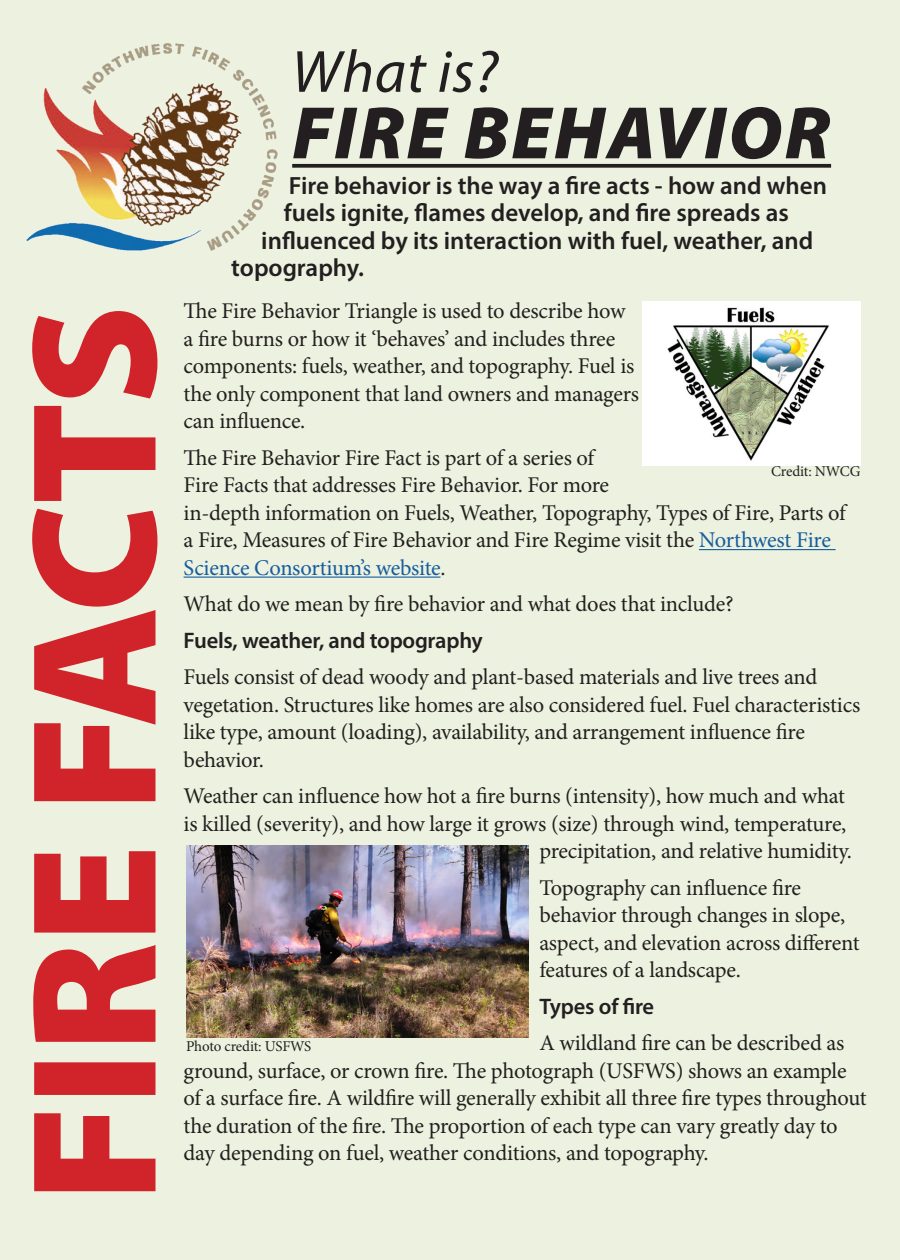
<style>
.page{position:relative;width:900px;height:1260px;background:#ecf2df}
.page>*{position:absolute;margin:0;border:0;box-sizing:border-box;transform-origin:0 0}
.t1{font:italic 900 75px "Myriad Pro";letter-spacing:.03em;color:#231f20}
.t2{font:italic 60px "Myriad Pro";letter-spacing:.01em;color:#231f20}
.t3{font:600 25px "Myriad Pro";color:#231f20}
.t4{font:22.5px/27.5px "Minion Pro";letter-spacing:-.01em;color:#231f20}
.t5{font:600 22.5px "Myriad Pro";letter-spacing:-.01em;color:#231f20}
.t6{font:15px "Minion Pro";letter-spacing:-.015em;color:#231f20}
.s1{color:#175d9e}
</style>
<div class="page">
<svg style="left:292px;top:164px;width:539px;height:4px;background:#33302f"></svg>
<hr style="left:699px;top:549px;width:137px;height:1px;background:#175d9e">
<hr style="left:184px;top:577px;width:256px;height:1px;background:#175d9e">
<img style="left:26px;top:43px;width:252px;height:208px">
<svg style="left:32px;top:311px;width:125px;height:880px;fill:#d1232a"></svg>
<img style="left:643px;top:302px;width:217px;height:164px">
<img style="left:186px;top:845px;width:342px;height:193px">
<p class="t2" style="left:291px;top:35px;width:208px">What is?</p>
<p class="t1" style="left:292px;top:83px;width:540px">FIRE BEHAVIOR</p>
<p class="t3" style="left:289px;top:169px;width:540px">Fire behavior is the way a fire acts - how and when</p>
<p class="t3" style="left:284px;top:197px;width:507px">fuels ignite, flames develop, and fire spreads as</p>
<p class="t3" style="left:261px;top:224px;width:553px">influenced by its interaction with fuel, weather, and</p>
<p class="t3" style="left:231px;top:252px;width:134px">topography.</p>
<p class="t4" style="left:184px;top:298px;width:457px">The Fire Behavior Triangle is used to describe how a fire burns or how it ‘behaves’ and includes three components: fuels, weather, and topography. Fuel is the only component that land owners and managers can influence.</p>
<p class="t4" style="left:184px;top:444px;width:664px">The Fire Behavior Fire Fact is part of a series of<br>Fire Facts that addresses Fire Behavior. For more<br>in-depth information on Fuels, Weather, Topography, Types of Fire, Parts of a Fire, Measures of Fire Behavior and Fire Regime visit the <span class="s1">Northwest Fire Science Consortium’s website</span>.</p>
<p class="t4" style="left:184px;top:591px;width:551px">What do we mean by fire behavior and what does that include?</p>
<p class="t5" style="left:184px;top:626px;width:301px">Fuels, weather, and topography</p>
<p class="t4" style="left:184px;top:664px;width:678px">Fuels consist of dead woody and plant-based materials and live trees and vegetation. Structures like homes are also considered fuel. Fuel characteristics like type, amount (loading), availability, and arrangement influence fire behavior.</p>
<p class="t4" style="left:184px;top:783px;width:663px">Weather can influence how hot a fire burns (intensity), how much and what</p>
<p class="t4" style="left:184px;top:810px;width:664px">is killed (severity), and how large it grows (size) through wind, temperature,</p>
<p class="t4" style="left:539px;top:838px;width:314px">precipitation, and relative humidity.</p>
<p class="t4" style="left:539px;top:874px;width:322px">Topography can influence fire behavior through changes in slope, aspect, and elevation across different features of a landscape.</p>
<p class="t5" style="left:539px;top:992px;width:116px">Types of fire</p>
<p class="t4" style="left:184px;top:1030px;width:685px;text-indent:356px">A wildland fire can be described as ground, surface, or crown fire. The photograph (USFWS) shows an example of a surface fire. A wildfire will generally exhibit all three fire types throughout the duration of the fire. The proportion of each type can vary greatly day to day depending on fuel, weather conditions, and topography.</p>
<p class="t6" style="left:771px;top:462px;width:91px">Credit: NWCG</p>
<p class="t6" style="left:186px;top:1036px;width:127px">Photo credit: USFWS</p>
</div>
